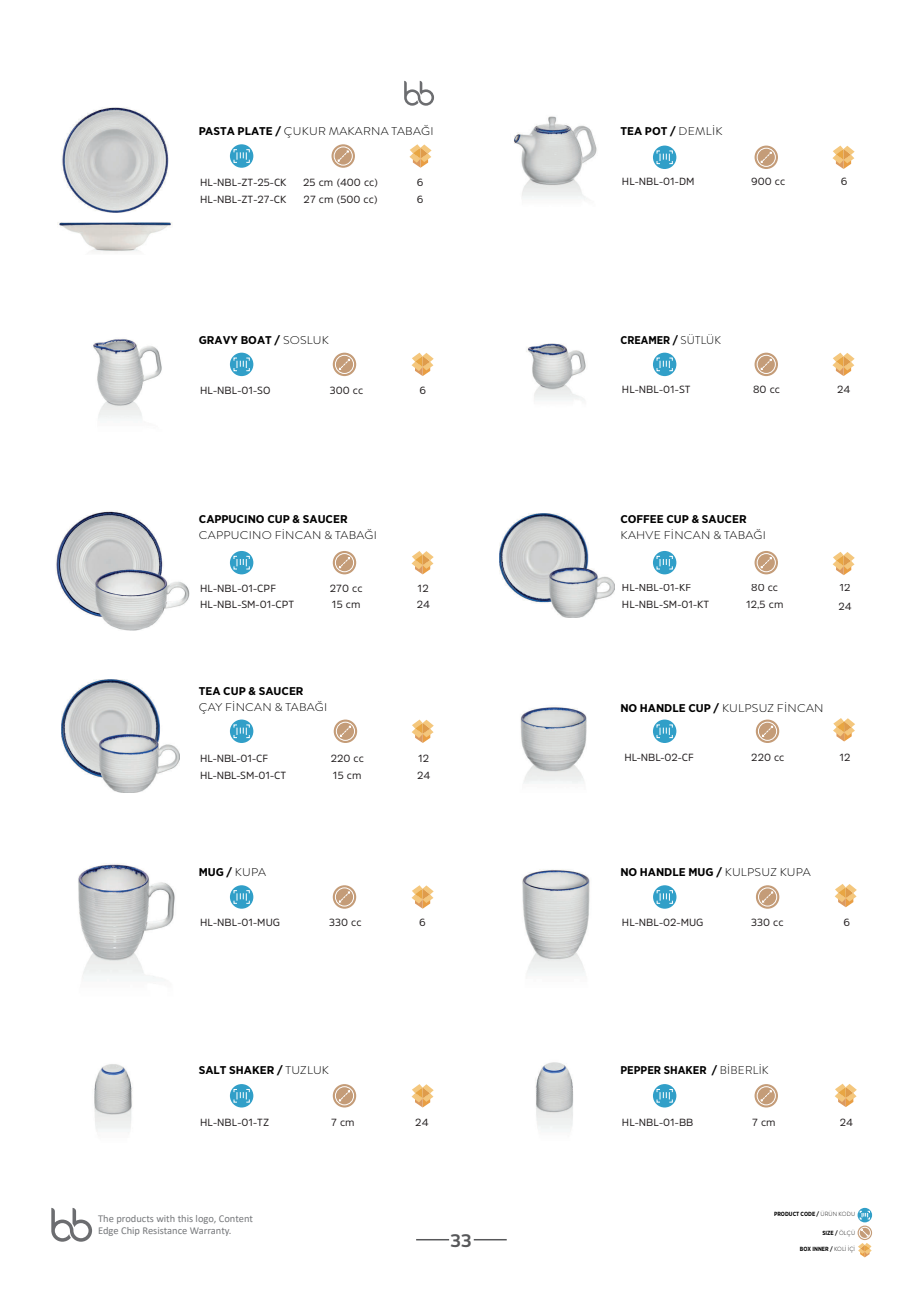
<style>
.page{position:relative;width:919px;height:1289px;background:#fff}
.page>*{position:absolute;margin:0;border:0;box-sizing:border-box;transform-origin:0 0}
.t1{font:700 18px "Amsi Pro";color:#57585a}
.t2{font:700 11.25px "Gotham Narrow";color:#000;scale:1.08 1}
.t3{font:300 11.25px "Brandon Grotesque";letter-spacing:.02em;color:#000;scale:1.08 1}
.t4{font:700 11.25px "Gotham Narrow";color:#000}
.t5{font:10.5px "Calibri";color:#76787b}
.t6{font:10.35px "Amsi Pro";color:#231f20}
.t7{font:700 6px "Gotham Narrow";color:#000;scale:.95 1}
.s1{font-family:"Gotham Narrow";font-weight:700}
.s2{font-family:"Brandon Grotesque";font-weight:300}
</style>
<div class="page">
<svg style="left:404px;top:81px;width:30px;height:25px"></svg>
<svg style="left:331px;top:144px;width:24px;height:24px"></svg>
<svg style="left:334px;top:146px;width:18px;height:19px"></svg>
<div style="left:230px;top:144px;width:23px;height:24px;background:#319fc8;border-radius:50%"></div>
<svg style="left:233px;top:149px;width:17px;height:14px"></svg>
<svg style="left:409px;top:144px;width:22px;height:24px"></svg>
<svg style="left:333px;top:1084px;width:23px;height:23px"></svg>
<svg style="left:335px;top:1086px;width:19px;height:19px"></svg>
<div style="left:230px;top:1084px;width:23px;height:23px;background:#319fc8;border-radius:50%"></div>
<svg style="left:233px;top:1089px;width:17px;height:13px"></svg>
<svg style="left:411px;top:1084px;width:22px;height:23px"></svg>
<svg style="left:333px;top:352px;width:23px;height:24px"></svg>
<svg style="left:335px;top:355px;width:19px;height:19px"></svg>
<svg style="left:230px;top:352px;width:23px;height:24px"></svg>
<svg style="left:233px;top:357px;width:17px;height:14px"></svg>
<svg style="left:411px;top:352px;width:22px;height:24px"></svg>
<svg style="left:334px;top:719px;width:23px;height:24px"></svg>
<svg style="left:336px;top:721px;width:19px;height:19px"></svg>
<svg style="left:230px;top:719px;width:23px;height:24px"></svg>
<svg style="left:233px;top:724px;width:17px;height:14px"></svg>
<svg style="left:411px;top:719px;width:23px;height:24px"></svg>
<div style="left:333px;top:551px;width:23px;height:23px;background:#c49c78;border-radius:50%"></div>
<svg style="left:335px;top:553px;width:19px;height:19px"></svg>
<div style="left:230px;top:551px;width:23px;height:23px;background:#319fc8;border-radius:50%"></div>
<svg style="left:233px;top:555px;width:17px;height:14px"></svg>
<svg style="left:411px;top:551px;width:22px;height:23px"></svg>
<svg style="left:333px;top:885px;width:23px;height:23px"></svg>
<svg style="left:335px;top:887px;width:19px;height:19px"></svg>
<div style="left:230px;top:885px;width:23px;height:23px;background:#319fc8;border-radius:50%"></div>
<svg style="left:233px;top:890px;width:17px;height:13px"></svg>
<svg style="left:411px;top:885px;width:22px;height:23px"></svg>
<svg style="left:754px;top:1084px;width:24px;height:23px"></svg>
<svg style="left:756px;top:1086px;width:19px;height:19px"></svg>
<div style="left:653px;top:1084px;width:23px;height:23px;background:#319fc8;border-radius:50%"></div>
<svg style="left:656px;top:1089px;width:17px;height:13px"></svg>
<svg style="left:834px;top:1083px;width:22px;height:24px"></svg>
<svg style="left:754px;top:146px;width:24px;height:23px"></svg>
<svg style="left:756px;top:148px;width:19px;height:19px"></svg>
<div style="left:653px;top:146px;width:23px;height:23px;background:#319fc8;border-radius:50%"></div>
<svg style="left:656px;top:150px;width:17px;height:14px"></svg>
<svg style="left:832px;top:146px;width:22px;height:23px"></svg>
<svg style="left:754px;top:352px;width:24px;height:24px"></svg>
<svg style="left:756px;top:355px;width:19px;height:19px"></svg>
<svg style="left:653px;top:352px;width:23px;height:24px"></svg>
<svg style="left:656px;top:357px;width:17px;height:14px"></svg>
<svg style="left:832px;top:352px;width:22px;height:24px"></svg>
<svg style="left:754px;top:551px;width:24px;height:23px"></svg>
<svg style="left:756px;top:553px;width:19px;height:19px"></svg>
<div style="left:653px;top:551px;width:23px;height:23px;background:#319fc8;border-radius:50%"></div>
<svg style="left:656px;top:555px;width:17px;height:14px"></svg>
<svg style="left:832px;top:552px;width:22px;height:23px"></svg>
<svg style="left:755px;top:885px;width:24px;height:23px"></svg>
<svg style="left:758px;top:887px;width:19px;height:19px"></svg>
<div style="left:653px;top:885px;width:23px;height:23px;background:#319fc8;border-radius:50%"></div>
<svg style="left:656px;top:890px;width:17px;height:13px"></svg>
<svg style="left:834px;top:884px;width:22px;height:23px"></svg>
<svg style="left:755px;top:719px;width:24px;height:24px"></svg>
<svg style="left:758px;top:721px;width:19px;height:19px"></svg>
<svg style="left:653px;top:719px;width:23px;height:24px"></svg>
<svg style="left:656px;top:724px;width:17px;height:14px"></svg>
<svg style="left:833px;top:718px;width:22px;height:23px"></svg>
<img style="left:526px;top:343px;width:60px;height:57px">
<img style="left:93px;top:338px;width:69px;height:81px">
<img style="left:78px;top:864px;width:97px;height:115px">
<img style="left:61px;top:107px;width:108px;height:105px">
<img style="left:56px;top:511px;width:133px;height:119px">
<img style="left:94px;top:1064px;width:39px;height:69px">
<img style="left:535px;top:1062px;width:38px;height:68px">
<img style="left:522px;top:869px;width:68px;height:105px">
<img style="left:520px;top:706px;width:67px;height:78px">
<img style="left:514px;top:116px;width:83px;height:83px">
<img style="left:62px;top:679px;width:117px;height:113px">
<img style="left:499px;top:513px;width:115px;height:104px">
<img style="left:57px;top:222px;width:115px;height:30px">
<svg style="left:857px;top:1207px;width:15px;height:15px"></svg>
<svg style="left:859px;top:1210px;width:11px;height:9px"></svg>
<svg style="left:857px;top:1226px;width:14px;height:31px"></svg>
<svg style="left:51px;top:1207px;width:41px;height:34px"></svg>
<hr style="left:473px;top:1238px;width:33px;height:2px;background:#57585a">
<hr style="left:416px;top:1238px;width:33px;height:2px;background:#57585a">
<p class="t3" style="left:199px;top:123px;width:219px"><span class="s1">PASTA PLATE /</span> ÇUKUR MAKARNA TABAĞI</p>
<p class="t2" style="left:620px;top:124px;width:96px">TEA POT / <span class="s2">DEMLİ K</span></p>
<p class="t6" style="left:200px;top:175px;width:88px">HL-NBL-ZT-25-CK</p>
<p class="t6" style="left:303px;top:175px;width:77px">25 cm (400 cc)</p>
<p class="t6" style="left:417px;top:175px;width:8px">6</p>
<p class="t6" style="left:200px;top:192px;width:88px">HL-NBL-ZT-27-CK</p>
<p class="t6" style="left:303px;top:192px;width:76px">27 cm (500 cc)</p>
<p class="t6" style="left:417px;top:192px;width:8px">6</p>
<p class="t6" style="left:622px;top:174px;width:74px">HL-NBL-01-DM</p>
<p class="t6" style="left:751px;top:174px;width:36px">900 cc</p>
<p class="t6" style="left:840px;top:174px;width:8px">6</p>
<p class="t2" style="left:199px;top:333px;width:122px">GRAVY BOAT / <span class="s2">SOSLUK</span></p>
<p class="t4" style="left:620px;top:333px;width:102px">CREAMER / <span class="s2">SÜTLÜK</span></p>
<p class="t6" style="left:200px;top:383px;width:72px">HL-NBL-01-SO</p>
<p class="t6" style="left:330px;top:383px;width:35px">300 cc</p>
<p class="t6" style="left:419px;top:383px;width:8px">6</p>
<p class="t6" style="left:622px;top:382px;width:70px">HL-NBL-01-ST</p>
<p class="t6" style="left:753px;top:382px;width:28px">80 cc</p>
<p class="t6" style="left:837px;top:382px;width:15px">24</p>
<p class="t2" style="left:199px;top:511px;width:139px">CAPPUCINO CUP &amp; SAUCER</p>
<p class="t3" style="left:199px;top:527px;width:166px">CAPPUCINO Fİ NCAN &amp; TABAĞI</p>
<p class="t2" style="left:620px;top:511px;width:118px">COFFEE CUP &amp; SAUCER</p>
<p class="t3" style="left:620px;top:527px;width:136px">KAHVE Fİ NCAN &amp; TABAĞI</p>
<p class="t6" style="left:200px;top:581px;width:77px">HL-NBL-01-CPF</p>
<p class="t6" style="left:200px;top:597px;width:95px">HL-NBL-SM-01-CPT</p>
<p class="t6" style="left:330px;top:581px;width:34px">270 cc</p>
<p class="t6" style="left:332px;top:597px;width:30px">15 cm</p>
<p class="t6" style="left:417px;top:581px;width:13px">12</p>
<p class="t6" style="left:416px;top:597px;width:15px">24</p>
<p class="t6" style="left:622px;top:580px;width:70px">HL-NBL-01-KF</p>
<p class="t6" style="left:751px;top:580px;width:28px">80 cc</p>
<p class="t6" style="left:839px;top:580px;width:13px">12</p>
<p class="t6" style="left:622px;top:597px;width:89px">HL-NBL-SM-01-KT</p>
<p class="t6" style="left:746px;top:597px;width:39px">12,5 cm</p>
<p class="t6" style="left:838px;top:599px;width:15px">24</p>
<p class="t2" style="left:199px;top:683px;width:98px">TEA CUP &amp; SAUCER</p>
<p class="t3" style="left:199px;top:699px;width:120px">ÇAY Fİ NCAN &amp; TABAĞI</p>
<p class="t3" style="left:620px;top:700px;width:189px"><span class="s1">NO HANDLE CUP /</span> KULPSUZ Fİ NCAN</p>
<p class="t6" style="left:200px;top:751px;width:69px">HL-NBL-01-CF</p>
<p class="t6" style="left:330px;top:751px;width:35px">220 cc</p>
<p class="t6" style="left:418px;top:751px;width:13px">12</p>
<p class="t6" style="left:200px;top:768px;width:87px">HL-NBL-SM-01-CT</p>
<p class="t6" style="left:333px;top:768px;width:30px">15 cm</p>
<p class="t6" style="left:417px;top:768px;width:15px">24</p>
<p class="t6" style="left:624px;top:749px;width:71px">HL-NBL-02-CF</p>
<p class="t6" style="left:751px;top:749px;width:35px">220 cc</p>
<p class="t6" style="left:839px;top:749px;width:13px">12</p>
<p class="t2" style="left:199px;top:864px;width:64px">MUG / <span class="s2">KUPA</span></p>
<p class="t2" style="left:620px;top:864px;width:178px">NO HANDLE MUG / <span class="s2">KULPSUZ KUPA</span></p>
<p class="t6" style="left:200px;top:915px;width:81px">HL-NBL-01-MUG</p>
<p class="t6" style="left:329px;top:915px;width:34px">330 cc</p>
<p class="t6" style="left:419px;top:915px;width:8px">6</p>
<p class="t6" style="left:622px;top:915px;width:83px">HL-NBL-02-MUG</p>
<p class="t6" style="left:751px;top:915px;width:34px">330 cc</p>
<p class="t6" style="left:843px;top:915px;width:8px">6</p>
<p class="t2" style="left:199px;top:1062px;width:122px">SALT SHAKER / <span class="s2">TUZLUK</span></p>
<p class="t4" style="left:620px;top:1062px;width:150px">PEPPER SHAKER / <span class="s2">Bİ BERLİ K</span></p>
<p class="t6" style="left:200px;top:1115px;width:70px">HL-NBL-01-TZ</p>
<p class="t6" style="left:331px;top:1115px;width:25px">7 cm</p>
<p class="t6" style="left:415px;top:1115px;width:15px">24</p>
<p class="t5" style="left:98px;top:1210px;width:156px">The products with this logo, Content</p>
<p class="t5" style="left:98px;top:1223px;width:135px">Edge Chip Resistance Warranty.</p>
<p class="t1" style="left:450px;top:1228px;width:23px">33</p>
<p class="t6" style="left:622px;top:1115px;width:73px">HL-NBL-01-BB</p>
<p class="t6" style="left:752px;top:1115px;width:25px">7 cm</p>
<p class="t6" style="left:839px;top:1115px;width:15px">24</p>
<p class="t7" style="left:774px;top:1210px;width:87px">PRODUCT CODE / <span class="s2">ÜRÜN KODU</span></p>
<p class="t7" style="left:822px;top:1228px;width:36px">SIZE / <span class="s2">ÖLÇÜ</span></p>
<p class="t7" style="left:799px;top:1245px;width:58px">BOX INNER / <span class="s2">KOLİ İÇİ</span></p>
</div>
